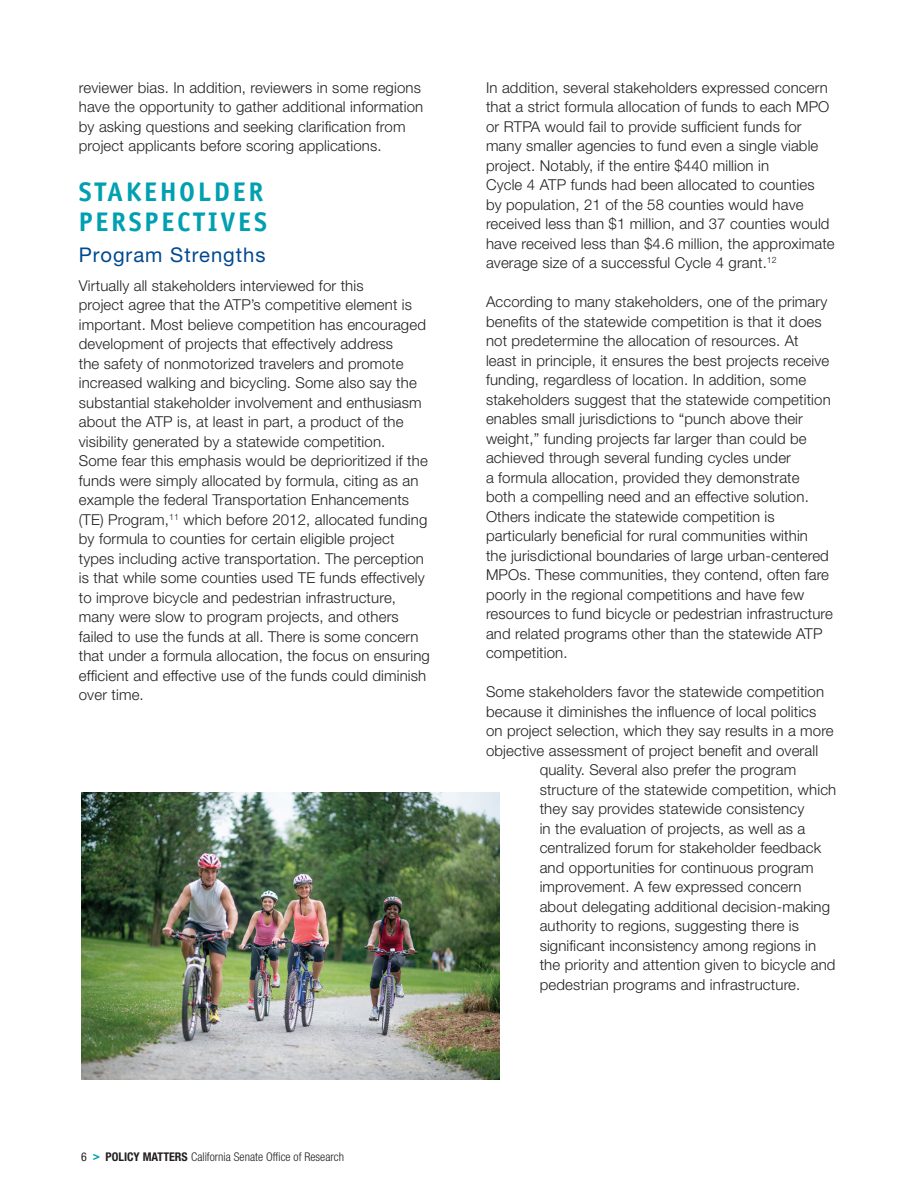
<style>
.page{position:relative;width:918px;height:1188px;background:#fff}
.page>*{position:absolute;margin:0;border:0;box-sizing:border-box;transform-origin:0 0}
.t1{font:700 27px/30px "Officina Sans";letter-spacing:.1em;color:#00a0b0}
.t2{font:20.25px "Helvetica Neue";letter-spacing:.05em;color:#014990}
.t3{font:300 15px/19.5px "Helvetica Neue";letter-spacing:.01em;color:#231f20}
.t4{font:300 condensed 12px "Helvetica Neue";color:#231f20}
.s1{font-weight:400}
.s2{font-weight:700;color:#00a0b0}
.s3{font-weight:700}
</style>
<div class="page">
<img style="left:81px;top:793px;width:418px;height:287px">
<p class="t3" style="left:79px;top:77px;width:346px">reviewer bias. In addition, reviewers in some regions have the opportunity to gather additional information by asking questions and seeking clarifcation from project applicants before scoring applications.</p>
<h1 class="t1" style="left:79px;top:176px;width:190px">STAKEHOLDER<br>PERSPECTIVES</h1>
<h2 class="t2" style="left:79px;top:243px;width:188px">Program Strengths</h2>
<p class="t3" style="left:79px;top:275px;width:353px">Virtually all stakeholders interviewed for this<br>project agree that the ATP’s competitive element is important. Most believe competition has encouraged development of projects that effectively address<br>the safety of nonmotorized travelers and promote increased walking and bicycling. Some also say the substantial stakeholder involvement and enthusiasm about the ATP is, at least in part, a product of the visibility generated by a statewide competition.<br>Some fear this emphasis would be deprioritized if the funds were simply allocated by formula, citing as an example the federal Transportation Enhancements (TE) Program,<sup>11</sup> which before 2012, allocated funding by formula to counties for certain eligible project types including active transportation. The perception is that while some counties used TE funds effectively to improve bicycle and pedestrian infrastructure, many were slow to program projects, and others failed to use the funds at all. There is some concern that under a formula allocation, the focus on ensuring effcient and effective use of the funds could diminish over time.</p>
<p class="t3" style="left:486px;top:77px;width:350px">In addition, several stakeholders expressed concern that a strict formula allocation of funds to each MPO or RTPA would fail to provide suffcient funds for many smaller agencies to fund even a single viable project. Notably, if the entire $440 million in<br>Cycle 4 ATP funds had been allocated to counties<br>by population, 21 of the 58 counties would have received less than $1 million, and 37 counties would have received less than $4.6 million, the approximate average size of a successful Cycle 4 grant.<sup>12</sup></p>
<p class="t3" style="left:486px;top:292px;width:348px">According to many stakeholders, one of the primary benefts of the statewide competition is that it does not predetermine the allocation of resources. At least in principle, it ensures the best projects receive funding, regardless of location. In addition, some stakeholders suggest that the statewide competition enables small jurisdictions to “punch above their weight,” funding projects far larger than could be achieved through several funding cycles under<br>a formula allocation, provided they demonstrate both a compelling need and an effective solution.<br>Others indicate the statewide competition is particularly benefcial for rural communities within<br>the jurisdictional boundaries of large urban-centered MPOs. These communities, they contend, often fare poorly in the regional competitions and have few resources to fund bicycle or pedestrian infrastructure and related programs other than the statewide ATP competition.</p>
<p class="t3" style="left:486px;top:682px;width:340px">Some stakeholders favor the statewide competition</p>
<p class="t3" style="left:486px;top:701px;width:332px">because it diminishes the infuence of local politics</p>
<p class="t3" style="left:486px;top:721px;width:349px">on project selection, which they say results in a more</p>
<p class="t3" style="left:486px;top:740px;width:334px">objective assessment of project beneft and overall</p>
<p class="t3" style="left:540px;top:760px;width:258px">quality. Several also prefer the program</p>
<p class="t3" style="left:540px;top:779px;width:298px">structure of the statewide competition, which</p>
<p class="t3" style="left:540px;top:799px;width:266px">they say provides statewide consistency</p>
<p class="t3" style="left:540px;top:818px;width:267px">in the evaluation of projects, as well as a</p>
<p class="t3" style="left:540px;top:838px;width:283px">centralized forum for stakeholder feedback</p>
<p class="t3" style="left:540px;top:857px;width:275px">and opportunities for continuous program</p>
<p class="t3" style="left:540px;top:877px;width:263px">improvement. A few expressed concern</p>
<p class="t3" style="left:540px;top:896px;width:292px">about delegating additional decision-making</p>
<p class="t3" style="left:540px;top:916px;width:261px">authority to regions, suggesting there is</p>
<p class="t3" style="left:540px;top:935px;width:278px">signifcant inconsistency among regions in</p>
<p class="t3" style="left:540px;top:955px;width:297px">the priority and attention given to bicycle and</p>
<p class="t3" style="left:540px;top:974px;width:262px">pedestrian programs and infrastructure.</p>
<p class="t4" style="left:81px;top:1150px;width:264px"><span class="s1">6</span> <span class="s2">&gt;</span> <span class="s3">POLICY MATTERS</span> California Senate Offce of Research</p>
</div>
